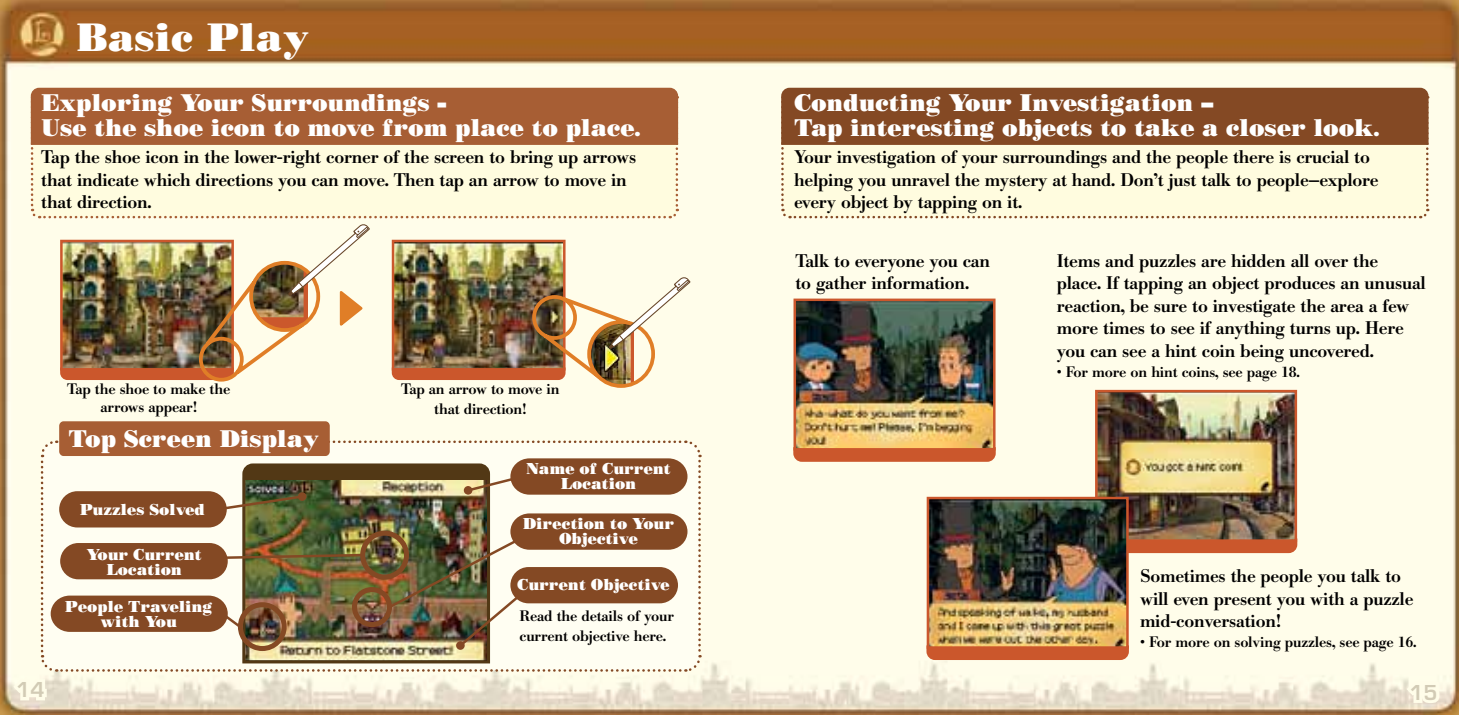
<style>
.page{position:relative;width:1459px;height:715px;background:#fff}
.page>*{position:absolute;margin:0;border:0;box-sizing:border-box;transform-origin:0 0}
.t1{font:37.5px "Bodoni Poster";color:#fff}
.t2{font:22.75px/25px "Bodoni Poster";letter-spacing:-.01em;color:#fff}
.t3{font:600 20px "Eurostile";color:#d2cbb5}
.t4{font:500 18px/22.5px "B Bodoni";letter-spacing:-.01em;color:#000}
.t5{font:500 15px/20px "B Bodoni";letter-spacing:-.01em;color:#000;text-align:center}
.t6{font:15px/15px "Bodoni Poster";letter-spacing:-.01em;color:#fff;text-align:center}
</style>
<div class="page">
<img style="left:0;top:0;width:1458px;height:714px">
<svg style="left:779px;top:86px;width:650px;height:134px;background:#c9ad8d"></svg>
<svg style="left:791px;top:445px;width:206px;height:18px;background:#d16b43"></svg>
<img style="left:796px;top:301px;width:196px;height:146px">
<div style="left:793px;top:298px;width:202px;height:152px;border:2px solid #cb572c"></div>
<svg style="left:1128px;top:536px;width:170px;height:18px;background:#cf643b"></svg>
<img style="left:1097px;top:392px;width:196px;height:146px">
<div style="left:1094px;top:389px;width:202px;height:152px;border:2px solid #cb572c"></div>
<div style="left:59px;top:421px;width:271px;height:34px;background:#a75e34;border-radius:4px"></div>
<img style="left:29px;top:86px;width:662px;height:303px">
<svg style="left:925px;top:643px;width:205px;height:18px;background:#d0673f"></svg>
<img style="left:929px;top:499px;width:196px;height:146px">
<div style="left:926px;top:496px;width:202px;height:152px;border:2px solid #cb572c"></div>
<img style="left:9px;top:439px;width:693px;height:264px">
<svg style="left:1402px;top:671px;width:40px;height:42px;background:#efe8d2"></svg>
<h1 class="t1" style="left:77px;top:13px;width:234px">Basic Play</h1>
<p class="t2" style="left:41px;top:89px;width:600px">Exploring Your Surroundings -<br>Use the shoe icon to move from place to place.</p>
<p class="t4" style="left:41px;top:146px;width:596px">Tap the shoe icon in the lower-right corner of the screen to bring up arrows that indicate which directions you can move. Then tap an arrow to move in that direction.</p>
<p class="t5" style="left:67px;top:380px;width:165px;line-height:17.5px">Tap the shoe to make the arrows appear!</p>
<p class="t5" style="left:401px;top:379px;width:160px">Tap an arrow to move in that direction!</p>
<p class="t2" style="left:68px;top:425px;width:252px">Top Screen Display</p>
<p class="t6" style="left:526px;top:461px;width:146px">Name of Current<br>Location</p>
<p class="t6" style="left:522px;top:516px;width:153px">Direction to Your<br>Objective</p>
<p class="t6" style="left:80px;top:501px;width:127px">Puzzles Solved</p>
<p class="t6" style="left:86px;top:546px;width:117px">Your Current<br>Location</p>
<p class="t6" style="left:65px;top:598px;width:149px">People Traveling with You</p>
<p class="t6" style="left:517px;top:576px;width:154px">Current Objective</p>
<p class="t5" style="left:519px;top:606px;width:156px;text-align:left">Read the details of your current objective here.</p>
<p class="t2" style="left:794px;top:89px;width:586px">Conducting Your Investigation –<br>Tap interesting objects to take a closer look.</p>
<p class="t4" style="left:794px;top:146px;width:586px">Your investigation of your surroundings and the people there is crucial to helping you unravel the mystery at hand. Don’t just talk to people—explore every object by tapping on it.</p>
<p class="t4" style="left:795px;top:250px;width:196px">Talk to everyone you can to gather information.</p>
<p class="t4" style="left:1056px;top:250px;width:370px">Items and puzzles are hidden all over the place. If tapping an object produces an unusual reaction, be sure to investigate the area a few more times to see if anything turns up. Here you can see a hint coin being uncovered.</p>
<p class="t5" style="left:1056px;top:362px;width:244px">• For more on hint coins, see page 18.</p>
<p class="t4" style="left:1139px;top:564px;width:275px">Sometimes the people you talk to will even present you with a puzzle mid-conversation!</p>
<p class="t5" style="left:1139px;top:632px;width:278px">• For more on solving puzzles, see page 16.</p>
<p class="t3" style="left:16px;top:677px;width:30px">14</p>
<p class="t3" style="left:1409px;top:679px;width:30px">15</p>
</div>
